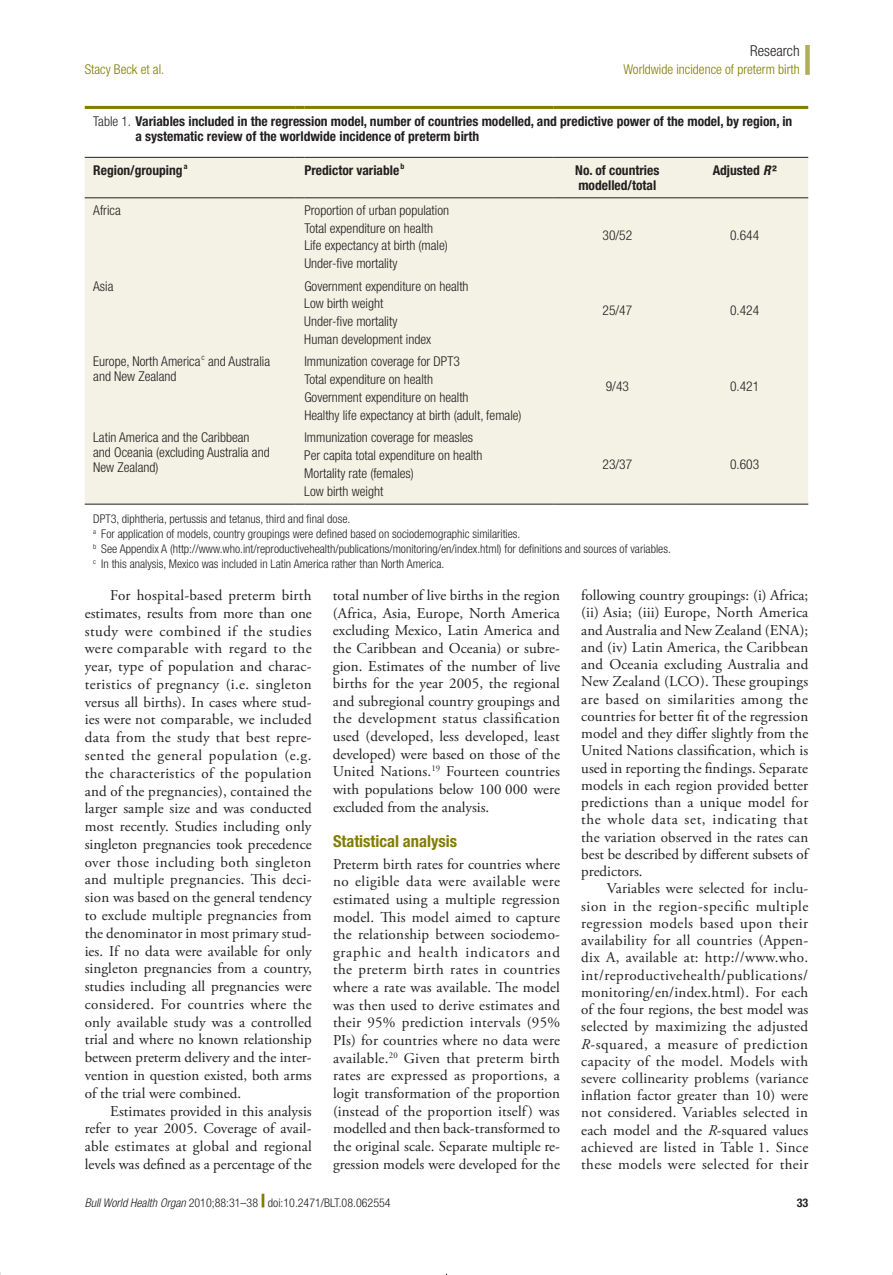
<style>
.page{position:relative;width:893px;height:1275px;background:#fff}
.page>*{position:absolute;margin:0;border:0;box-sizing:border-box;transform-origin:0 0}
.t1{font:700 condensed 16.5px "Helvetica Neue LT Std";color:#827c00}
.t2{font:15px/17.7px "Adobe Garamond Pro";color:#231f20;text-align:justify}
.t3{font:300 condensed 15px "Helvetica Neue LT Std";color:#231f20}
.t4{font:300 condensed 13.5px/17.7px "Helvetica Neue LT Std";color:#231f20}
.t5{font:700 condensed 13.5px/15px "Helvetica Neue LT Std";color:#231f20}
.t6{font:300 condensed 13.5px "Helvetica Neue LT Std";color:#827c00}
.t7{font:300 condensed 12px/15px "Helvetica Neue LT Std";color:#231f20}
.t8{font:700 condensed 12px "Helvetica Neue LT Std";color:#231f20}
.s1{font-weight:300}
.s2{font-style:italic}
.s3{font-weight:800;font-stretch:expanded;font-size:18px;color:#827c00}
</style>
<div class="page">
<svg style="left:805px;top:45px;width:4px;height:30px"></svg>
<div style="left:85px;top:158px;width:722px;height:346px;background:#f3f2e4"></div>
<hr style="left:85px;top:106px;width:211px;height:3px;background:#827c00">
<svg style="left:296px;top:106px;width:8px;height:3px"></svg>
<hr style="left:304px;top:106px;width:249px;height:3px;background:#827c00">
<hr style="left:553px;top:106px;width:127px;height:3px;background:#827c00">
<hr style="left:680px;top:106px;width:127px;height:3px;background:#827c00">
<hr style="left:85px;top:157px;width:211px;height:1px;background:#231f20">
<hr style="left:304px;top:157px;width:249px;height:1px;background:#231f20">
<hr style="left:553px;top:157px;width:127px;height:1px;background:#231f20">
<hr style="left:680px;top:157px;width:127px;height:1px;background:#231f20">
<hr style="left:85px;top:197px;width:211px;height:1px;background:#231f20">
<hr style="left:304px;top:197px;width:249px;height:1px;background:#231f20">
<hr style="left:553px;top:197px;width:127px;height:1px;background:#231f20">
<hr style="left:680px;top:197px;width:127px;height:1px;background:#231f20">
<hr style="left:85px;top:504px;width:211px;height:1px;background:#231f20">
<hr style="left:553px;top:504px;width:127px;height:1px;background:#231f20">
<hr style="left:680px;top:504px;width:127px;height:1px;background:#231f20">
<hr style="left:304px;top:504px;width:249px;height:1px;background:#231f20">
<p class="t3" style="left:750px;top:42px;width:51px">Research</p>
<p class="t6" style="left:85px;top:61px;width:81px">Stacy Beck et al.</p>
<p class="t6" style="left:623px;top:61px;width:178px">Worldwide incidence of preterm birth</p>
<p class="t5" style="left:135px;top:114px;width:658px;text-indent:-42px"><span class="s1">Table 1.</span> Variables included in the regression model, number of countries modelled, and predictive power of the model, by region, in a systematic review of the worldwide incidence of preterm birth</p>
<p class="t5" style="left:93px;top:162px;width:96px">Region/grouping<sup>a</sup></p>
<p class="t5" style="left:304px;top:162px;width:101px">Predictor variable <sup>b</sup></p>
<p class="t5" style="left:575px;top:162px;width:86px">No. of countries modelled/total</p>
<p class="t5" style="left:712px;top:162px;width:65px">Adjusted <span class="s2">R</span>²</p>
<p class="t4" style="left:93px;top:201px;width:29px">Africa</p>
<p class="t4" style="left:304px;top:201px;width:146px">Proportion of urban population</p>
<p class="t4" style="left:602px;top:226px;width:31px">30/52</p>
<p class="t4" style="left:729px;top:226px;width:31px">0.644</p>
<p class="t4" style="left:304px;top:219px;width:145px">Total expenditure on health<br>Life expectancy at birth (male)<br>Under-five mortality</p>
<p class="t4" style="left:93px;top:277px;width:22px">Asia</p>
<p class="t4" style="left:304px;top:277px;width:166px">Government expenditure on health</p>
<p class="t4" style="left:304px;top:295px;width:128px">Low birth weight<br>Under-five mortality<br>Human development index</p>
<p class="t4" style="left:93px;top:354px;width:178px;line-height:15px">Europe, North America<sup>c</sup> and Australia and New Zealand</p>
<p class="t4" style="left:304px;top:353px;width:157px">Immunization coverage for DPT3</p>
<p class="t4" style="left:304px;top:370px;width:219px">Total expenditure on health<br>Government expenditure on health<br>Healthy life expectancy at birth (adult, female)</p>
<p class="t4" style="left:602px;top:301px;width:31px">25/47</p>
<p class="t4" style="left:729px;top:301px;width:31px">0.424</p>
<p class="t4" style="left:605px;top:377px;width:25px">9/43</p>
<p class="t4" style="left:729px;top:377px;width:31px">0.421</p>
<p class="t4" style="left:93px;top:430px;width:178px;line-height:15px">Latin America and the Caribbean and Oceania (excluding Australia and<br>New Zealand)</p>
<p class="t4" style="left:304px;top:428px;width:170px">Immunization coverage for measles</p>
<p class="t4" style="left:304px;top:446px;width:180px">Per capita total expenditure on health<br>Mortality rate (females)<br>Low birth weight</p>
<p class="t7" style="left:93px;top:511px;width:579px">DPT3, diphtheria, pertussis and tetanus, third and final dose.<br><sup>a</sup> For application of models, country groupings were defined based on sociodemographic similarities.<br><sup>b</sup> See Appendix A (http://www.who.int/reproductivehealth/publications/monitoring/en/index.html) for definitions and sources of variables. <sup>c</sup> In this analysis, Mexico was included in Latin America rather than North America.</p>
<p class="t4" style="left:602px;top:455px;width:31px">23/37</p>
<p class="t4" style="left:729px;top:455px;width:31px">0.603</p>
<p class="t2" style="left:85px;top:587px;width:228px;text-indent:26px">For hospital-based preterm birth estimates, results from more than one study were combined if the studies were comparable with regard to the year, type of population and charac&shy;teristics of pregnancy (i.e. singleton versus all births). In cases where stud&shy;ies were not comparable, we included data from the study that best repre&shy;sented the general population (e.g. the characteristics of the population and of the pregnancies), contained the larger sample size and was conducted most recently. Studies including only singleton pregnancies took precedence over those including both singleton and multiple pregnancies. This deci&shy;sion was based on the general tendency to exclude multiple pregnancies from the denominator in most primary stud&shy;ies. If no data were available for only singleton pregnancies from a country, studies including all pregnancies were considered. For countries where the only available study was a controlled trial and where no known relationship between preterm delivery and the inter&shy;vention in question existed, both arms of the trial were combined.</p>
<p class="t2" style="left:85px;top:1102px;width:228px;text-indent:26px">Estimates provided in this analysis refer to year 2005. Coverage of avail&shy;able estimates at global and regional levels was defined as a percentage of the</p>
<p class="t2" style="left:333px;top:587px;width:228px">total number of live births in the region (Africa, Asia, Europe, North America excluding Mexico, Latin America and the Caribbean and Oceania) or subre&shy;gion. Estimates of the number of live births for the year 2005, the regional and subregional country groupings and the development status classification used (developed, less developed, least developed) were based on those of the United Nations.<sup>19</sup> Fourteen countries with populations below 100 000 were excluded from the analysis.</p>
<p class="t1" style="left:333px;top:831px;width:125px">Statistical analysis</p>
<p class="t2" style="left:333px;top:856px;width:228px">Preterm birth rates for countries where no eligible data were available were estimated using a multiple regression model. This model aimed to capture the relationship between sociodemo&shy;graphic and health indicators and the preterm birth rates in countries where a rate was available. The model was then used to derive estimates and their 95% prediction intervals (95% PIs) for countries where no data were available.<sup>20</sup> Given that preterm birth rates are expressed as proportions, a logit transformation of the proportion (instead of the proportion itself) was modelled and then back-transformed to the original scale. Separate multiple re&shy;gression models were developed for the</p>
<p class="t2" style="left:581px;top:587px;width:228px;line-height:17.2px">following country groupings: (i) Africa; (ii) Asia; (iii) Europe, North America and Australia and New Zealand (ENA); and (iv) Latin America, the Caribbean and Oceania excluding Australia and New Zealand (LCO). These groupings are based on similarities among the countries for better fit of the regression model and they differ slightly from the United Nations classification, which is used in reporting the findings. Separate models in each region provided better predictions than a unique model for the whole data set, indicating that the variation observed in the rates can best be described by different subsets of predictors.</p>
<p class="t2" style="left:581px;top:880px;width:228px;line-height:17.2px;text-indent:26px">Variables were selected for inclu&shy;sion in the region-specific multiple regression models based upon their availability for all countries (Appen&shy;dix A, available at: http://www.who. int/reproductivehealth/publications/ monitoring/en/index.html). For each of the four regions, the best model was selected by maximizing the adjusted <span class="s2">R</span>-squared, a measure of prediction capacity of the model. Models with severe collinearity problems (variance inflation factor greater than 10) were not considered. Variables selected in each model and the <span class="s2">R</span>-squared values achieved are listed in Table 1. Since these models were selected for their</p>
<p class="t7" style="left:85px;top:1195px;width:307px"><span class="s2">Bull World Health Organ</span> 2010;88:31–38 <span class="s3">|</span> doi:10.2471/BLT.08.062554</p>
<p class="t8" style="left:796px;top:1196px;width:13px">33</p>
</div>
